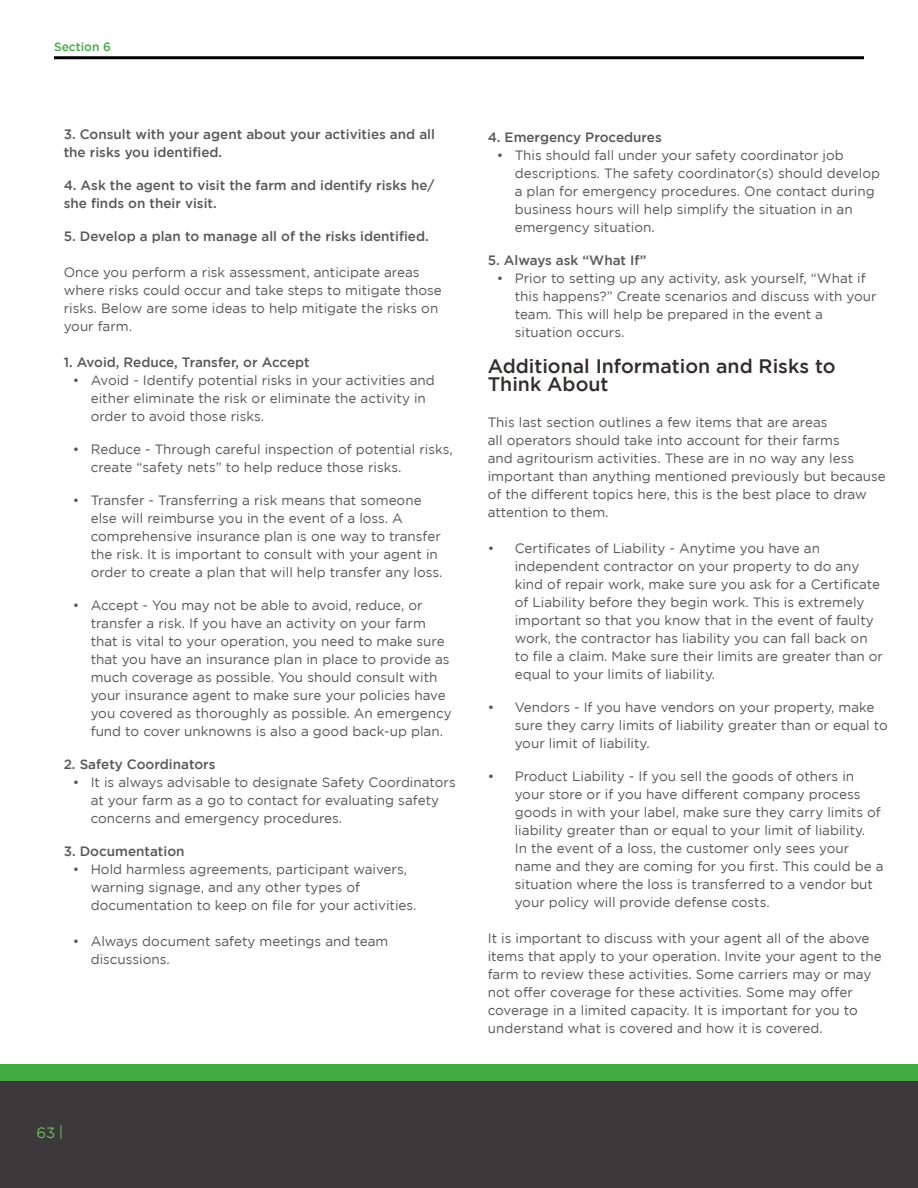
<style>
.page{position:relative;width:918px;height:1188px;background:#fff}
.page>*{position:absolute;margin:0;border:0;box-sizing:border-box;transform-origin:0 0}
.t1{font:500 19.5px/18px "Gotham";color:#322d2c}
.t2{font:15px "Gotham";color:#6fb760}
.t3{font:13.5px/18px "Gotham";color:#57585a}
.t4{font:500 13.5px/18px "Gotham";color:#57585a}
.t5{font:500 12px "Gotham";color:#44aa42}
</style>
<div class="page">
<div style="left:0;top:1078px;width:918px;height:110px;background:#3b393a"></div>
<div style="left:0;top:1065px;width:918px;height:16px;background:#44aa42"></div>
<hr style="left:54px;top:56px;width:810px;height:3px;background:#000">
<p class="t5" style="left:54px;top:40px;width:58px">Section 6</p>
<p class="t4" style="left:64px;top:125px;width:373px">3. Consult with your agent about your activities and all the risks you identified.</p>
<p class="t4" style="left:64px;top:176px;width:372px">4. Ask the agent to visit the farm and identify risks he/ she finds on their visit.</p>
<p class="t4" style="left:64px;top:227px;width:367px">5. Develop a plan to manage all of the risks identified.</p>
<p class="t3" style="left:64px;top:263px;width:380px">Once you perform a risk assessment, anticipate areas where risks could occur and take steps to mitigate those risks. Below are some ideas to help mitigate the risks on your farm.</p>
<p class="t4" style="left:64px;top:353px;width:248px">1. Avoid, Reduce, Transfer, or Accept</p>
<p class="t3" style="left:91px;top:371px;width:346px;text-indent:-18px">• Avoid - Identify potential risks in your activities and either eliminate the risk or eliminate the activity in order to avoid those risks.</p>
<p class="t3" style="left:91px;top:440px;width:364px;text-indent:-18px">• Reduce - Through careful inspection of potential risks, create “safety nets” to help reduce those risks.</p>
<p class="t3" style="left:91px;top:491px;width:353px;text-indent:-18px">• Transfer - Transferring a risk means that someone else will reimburse you in the event of a loss. A comprehensive insurance plan is one way to transfer the risk. It is important to consult with your agent in order to create a plan that will help transfer any loss.</p>
<p class="t3" style="left:91px;top:596px;width:363px;text-indent:-18px">• Accept - You may not be able to avoid, reduce, or transfer a risk. If you have an activity on your farm that is vital to your operation, you need to make sure that you have an insurance plan in place to provide as much coverage as possible. You should consult with your insurance agent to make sure your policies have you covered as thoroughly as possible. An emergency fund to cover unknowns is also a good back-up plan.</p>
<p class="t4" style="left:64px;top:755px;width:153px">2. Safety Coordinators</p>
<p class="t3" style="left:91px;top:773px;width:367px;text-indent:-18px">• It is always advisable to designate Safety Coordinators at your farm as a go to contact for evaluating safety concerns and emergency procedures.</p>
<p class="t4" style="left:64px;top:842px;width:122px">3. Documentation</p>
<p class="t3" style="left:91px;top:860px;width:327px;text-indent:-18px">• Hold harmless agreements, participant waivers, warning signage, and any other types of documentation to keep on file for your activities.</p>
<p class="t3" style="left:91px;top:932px;width:299px;text-indent:-18px">• Always document safety meetings and team discussions.</p>
<p class="t4" style="left:488px;top:128px;width:176px">4. Emergency Procedures</p>
<p class="t3" style="left:515px;top:146px;width:367px;text-indent:-18px">• This should fall under your safety coordinator job descriptions. The safety coordinator(s) should develop a plan for emergency procedures. One contact during business hours will help simplify the situation in an emergency situation.</p>
<p class="t4" style="left:488px;top:251px;width:161px">5. Always ask “What If”</p>
<p class="t3" style="left:515px;top:269px;width:363px;text-indent:-18px">• Prior to setting up any activity, ask yourself, “What if this happens?” Create scenarios and discuss with your team. This will help be prepared in the event a situation occurs.</p>
<p class="t1" style="left:488px;top:357px;width:349px">Additional Information and Risks to<br>Think About</p>
<p class="t3" style="left:488px;top:413px;width:400px">This last section outlines a few items that are areas<br>all operators should take into account for their farms<br>and agritourism activities. These are in no way any less important than anything mentioned previously but because of the different topics here, this is the best place to draw attention to them.</p>
<p class="t3" style="left:515px;top:539px;width:370px;text-indent:-27px">• Certificates of Liability - Anytime you have an independent contractor on your property to do any kind of repair work, make sure you ask for a Certificate of Liability before they begin work. This is extremely important so that you know that in the event of faulty work, the contractor has liability you can fall back on to file a claim. Make sure their limits are greater than or equal to your limits of liability.</p>
<p class="t3" style="left:515px;top:698px;width:375px;text-indent:-27px">• Vendors - If you have vendors on your property, make sure they carry limits of liability greater than or equal to your limit of liability.</p>
<p class="t3" style="left:515px;top:767px;width:370px;text-indent:-27px">• Product Liability - If you sell the goods of others in your store or if you have different company process goods in with your label, make sure they carry limits of liability greater than or equal to your limit of liability.<br>In the event of a loss, the customer only sees your name and they are coming for you first. This could be a situation where the loss is transferred to a vendor but your policy will provide defense costs.</p>
<p class="t3" style="left:488px;top:929px;width:396px">It is important to discuss with your agent all of the above items that apply to your operation. Invite your agent to the farm to review these activities. Some carriers may or may not offer coverage for these activities. Some may offer coverage in a limited capacity. It is important for you to understand what is covered and how it is covered.</p>
<p class="t2" style="left:37px;top:1124px;width:28px">63 |</p>
</div>
